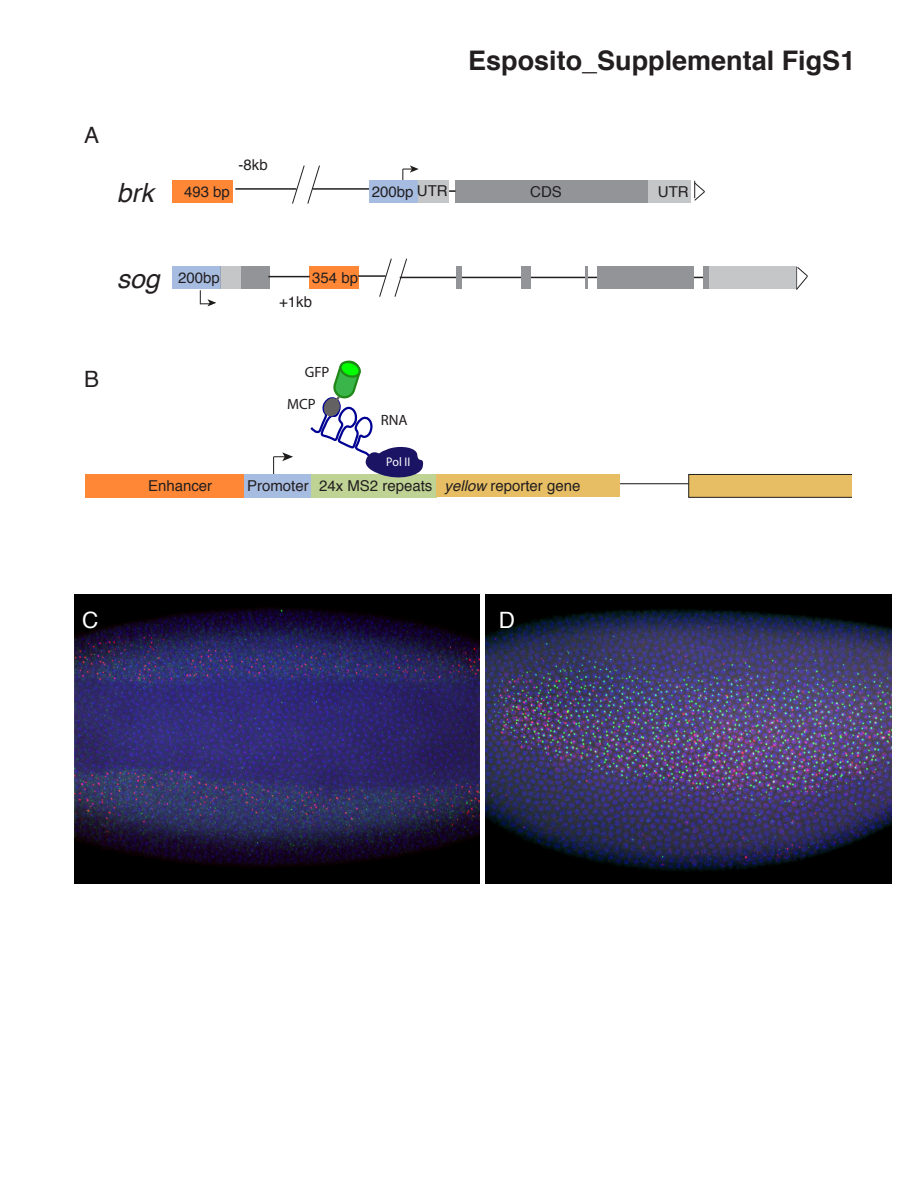
<style>
.page{position:relative;width:918px;height:1188px;background:#fff}
.page>*{position:absolute;margin:0;border:0;box-sizing:border-box;transform-origin:0 0}
.t1{font:700 27px "Helvetica";color:#231f20}
.t2{font:italic 26.55px "Helvetica";color:#231f20}
.t3{font:22.5px "Helvetica";color:#231f20}
.t4{font:22.5px "Helvetica";color:#fff}
.t5{font:15px "Helvetica";color:#231f20}
.t6{font:14.85px "Myriad Pro";color:#231f20}
.t7{font:12.6px "Myriad Pro";color:#fff;scale:.96 1}
.s1{font-style:italic}
</style>
<div class="page">
<div style="left:86px;top:474px;width:158px;height:23px;background:#ff8735"></div>
<svg style="left:273px;top:452px;width:20px;height:22px"></svg>
<div style="left:310px;top:474px;width:127px;height:23px;background:#bfd394"></div>
<div style="left:244px;top:474px;width:66px;height:23px;background:#a7bce1"></div>
<div style="left:437px;top:474px;width:183px;height:23px;background:#e7be63"></div>
<hr style="left:620px;top:483px;width:92px;height:1px;background:#231f20">
<div style="left:688px;top:474px;width:164px;height:24px;background:#e7be63;border:1px solid #231f20"></div>
<svg style="left:308px;top:360px;width:116px;height:138px"></svg>
<div style="left:648px;top:180px;width:43px;height:23px;background:#c5c6c7"></div>
<div style="left:417px;top:180px;width:32px;height:23px;background:#c5c6c7"></div>
<div style="left:172px;top:180px;width:61px;height:23px;background:#ff8735"></div>
<hr style="left:312px;top:188px;width:105px;height:2px;background:#231f20">
<div style="left:455px;top:180px;width:193px;height:23px;background:#929497"></div>
<svg style="left:403px;top:165px;width:16px;height:18px"></svg>
<hr style="left:235px;top:188px;width:61px;height:2px;background:#231f20">
<svg style="left:292px;top:165px;width:28px;height:39px"></svg>
<div style="left:369px;top:180px;width:48px;height:23px;background:#a7bce1"></div>
<svg style="left:449px;top:190px;width:7px;height:2px"></svg>
<svg style="left:694px;top:181px;width:11px;height:20px"></svg>
<div style="left:310px;top:266px;width:49px;height:23px;background:#ff8735"></div>
<hr style="left:358px;top:275px;width:28px;height:2px;background:#231f20">
<hr style="left:400px;top:277px;width:308px;height:1px;background:#231f20">
<div style="left:241px;top:266px;width:29px;height:23px;background:#929497"></div>
<div style="left:703px;top:266px;width:5px;height:23px;background:#929497"></div>
<div style="left:456px;top:266px;width:6px;height:23px;background:#929497"></div>
<hr style="left:585px;top:266px;width:3px;height:23px;background:#929497">
<div style="left:521px;top:266px;width:10px;height:23px;background:#929497"></div>
<div style="left:598px;top:266px;width:96px;height:23px;background:#929497"></div>
<svg style="left:796px;top:267px;width:12px;height:23px"></svg>
<svg style="left:200px;top:290px;width:16px;height:16px"></svg>
<div style="left:172px;top:266px;width:49px;height:23px;background:#a7bce1"></div>
<svg style="left:379px;top:258px;width:28px;height:39px"></svg>
<hr style="left:268px;top:276px;width:42px;height:1px;background:#231f20">
<div style="left:220px;top:266px;width:23px;height:23px;background:#c5c6c7"></div>
<div style="left:710px;top:266px;width:87px;height:23px;background:#c5c6c7"></div>
<img style="left:75px;top:594px;width:405px;height:289px">
<img style="left:486px;top:594px;width:405px;height:289px">
<h3 class="t3" style="left:84px;top:118px;width:17px">A</h3>
<h2 class="t2" style="left:117px;top:172px;width:38px">brk</h2>
<p class="t5" style="left:239px;top:154px;width:31px">-8kb</p>
<h1 class="t1" style="left:468px;top:39px;width:389px">Esposito_Supplemental FigS1</h1>
<p class="t5" style="left:184px;top:180px;width:47px">493 bp</p>
<p class="t5" style="left:372px;top:180px;width:77px">200bp UTR</p>
<p class="t5" style="left:530px;top:180px;width:33px">CDS</p>
<p class="t5" style="left:658px;top:180px;width:32px">UTR</p>
<h2 class="t2" style="left:117px;top:257px;width:44px">sog</h2>
<p class="t5" style="left:178px;top:266px;width:43px">200bp</p>
<p class="t5" style="left:312px;top:266px;width:47px">354 bp</p>
<p class="t5" style="left:279px;top:290px;width:34px">+1kb</p>
<h3 class="t3" style="left:84px;top:362px;width:17px">B</h3>
<p class="t6" style="left:305px;top:363px;width:26px">GFP</p>
<p class="t6" style="left:287px;top:395px;width:30px">MCP</p>
<p class="t6" style="left:381px;top:410px;width:28px">RNA</p>
<p class="t7" style="left:377px;top:448px;width:27px">Pol II</p>
<p class="t7" style="left:386px;top:454px;width:27px">Pol II</p>
<p class="t5" style="left:148px;top:474px;width:66px">Enhancer</p>
<p class="t5" style="left:319px;top:474px;width:115px">24x MS2 repeats</p>
<p class="t5" style="left:247px;top:474px;width:63px">Promoter</p>
<p class="t5" style="left:445px;top:474px;width:137px"><span class="s1">yellow</span> reporter gene</p>
<h3 class="t4" style="left:82px;top:603px;width:18px">C</h3>
<h3 class="t4" style="left:499px;top:603px;width:18px">D</h3>
</div>
